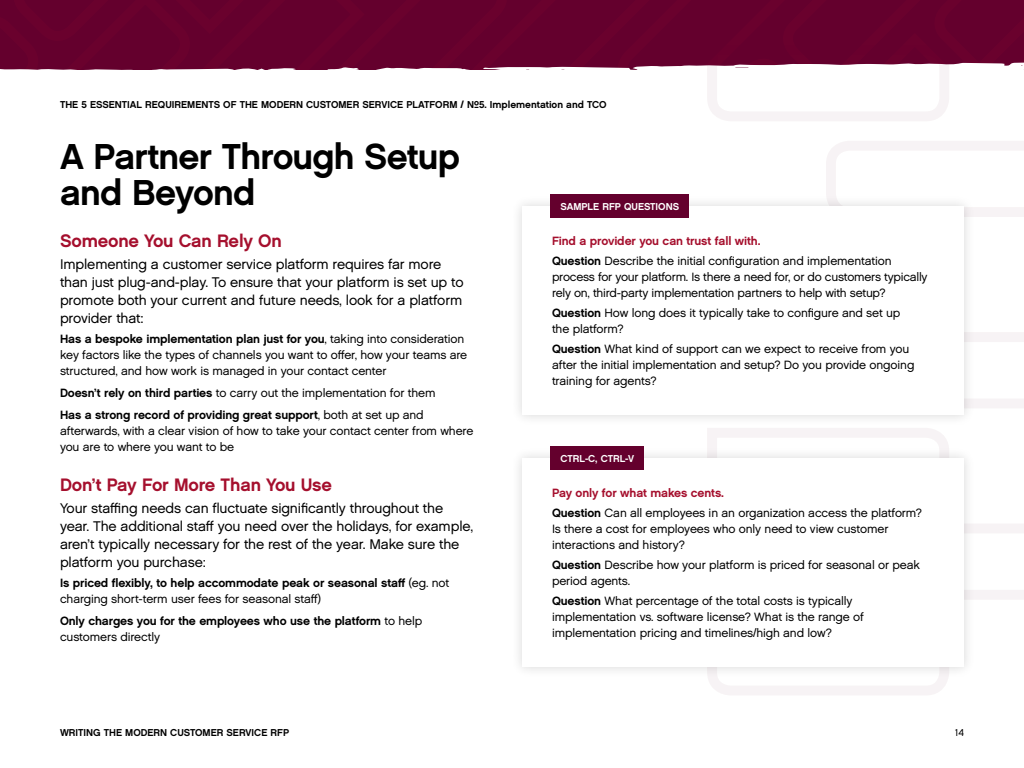
<style>
.page{position:relative;width:1024px;height:768px;background:#fff}
.page>*{position:absolute;margin:0;border:0;box-sizing:border-box;transform-origin:0 0}
.t1{font:36px/36px "Chalet New York Nineteen Sixty";letter-spacing:-.02em;color:#000}
.t2{font:18px "Chalet New York Nineteen Sixty";letter-spacing:-.01em;color:#a50f2d}
.t3{font:14px/18px "Chalet London Nineteen Sixty";letter-spacing:-.01em;color:#000}
.t4{font:12px/16px "Chalet London Nineteen Sixty";letter-spacing:-.01em;color:#000}
.t5{font:12px "Chalet New York Nineteen Sixty";letter-spacing:-.01em;color:#000}
.t6{font:12px "Chalet New York Nineteen Sixty";letter-spacing:-.01em;color:#a50f2d}
.t7{font:10px "Chalet New York Nineteen Sixty";color:#000}
.t8{font:10px "Chalet New York Nineteen Sixty";color:#fff}
.t9{font:10px "Chalet London Nineteen Sixty";color:#000}
.s1{font-family:"Chalet London Nineteen Sixty"}
.s2{font-family:"Chalet New York Nineteen Sixty"}
</style>
<div class="page">
<svg style="left:975px;top:332px;width:49px;height:76px"></svg>
<svg style="left:707px;top:428px;width:241px;height:18px"></svg>
<svg style="left:975px;top:524px;width:49px;height:75px"></svg>
<svg style="left:826px;top:141px;width:198px;height:76px"></svg>
<svg style="left:708px;top:678px;width:240px;height:17px"></svg>
<svg style="left:0;top:0;width:1024px;height:121px"></svg>
<div style="left:510px;top:194px;width:465px;height:232px;background:#f8f8f8"></div>
<div style="left:522px;top:206px;width:442px;height:209px;background:#fff"></div>
<div style="left:510px;top:446px;width:465px;height:232px;background:#f7f7f7"></div>
<div style="left:522px;top:458px;width:442px;height:209px;background:#fff"></div>
<div style="left:550px;top:194px;width:139px;height:24px;background:#64002d"></div>
<div style="left:550px;top:446px;width:94px;height:24px;background:#64002d"></div>
<p class="t7" style="left:60px;top:98px;width:548px">THE 5 ESSENTIAL REQUIREMENTS OF THE MODERN CUSTOMER SERVICE PLATFORM / №5. Implementation and TCO</p>
<h1 class="t1" style="left:60px;top:138px;width:402px">A Partner Through Setup and Beyond</h1>
<h2 class="t2" style="left:60px;top:229px;width:223px">Someone You Can Rely On</h2>
<p class="t3" style="left:60px;top:255px;width:405px">Implementing a customer service platform requires far more than just plug-and-play. To ensure that your platform is set up to promote both your current and future needs, look for a platform provider that:</p>
<p class="t5" style="left:60px;top:331px;width:406px">Has a bespoke implementation plan just for you<span class="s1">, taking into consideration</span></p>
<p class="t4" style="left:60px;top:347px;width:409px">key factors like the types of channels you want to offer, how your teams are structured, and how work is managed in your contact center</p>
<p class="t4" style="left:60px;top:385px;width:377px"><span class="s2">Doesn’t rely on third parties</span> to carry out the implementation for them</p>
<p class="t5" style="left:60px;top:407px;width:365px">Has a strong record of providing great support<span class="s1">, both at set up and</span></p>
<p class="t4" style="left:60px;top:423px;width:415px">afterwards, with a clear vision of how to take your contact center from where you are to where you want to be</p>
<h2 class="t2" style="left:60px;top:473px;width:273px">Don’t Pay For More Than You Use</h2>
<p class="t3" style="left:60px;top:499px;width:415px">Your staffing needs can fluctuate significantly throughout the year. The additional staff you need over the holidays, for example, aren’t typically necessary for the rest of the year. Make sure the platform you purchase:</p>
<p class="t5" style="left:60px;top:575px;width:391px">Is priced flexibly, to help accommodate peak or seasonal staff <span class="s1">(eg. not</span></p>
<p class="t4" style="left:60px;top:591px;width:263px">charging short-term user fees for seasonal staff)</p>
<p class="t5" style="left:60px;top:613px;width:364px">Only charges you for the employees who use the platform <span class="s1">to help</span></p>
<p class="t4" style="left:60px;top:629px;width:102px">customers directly</p>
<p class="t8" style="left:560px;top:200px;width:120px">SAMPLE RFP QUESTIONS</p>
<p class="t6" style="left:552px;top:233px;width:210px">Find a provider you can trust fall with.</p>
<p class="t4" style="left:552px;top:253px;width:377px"><span class="s2">Question</span> Describe the initial configuration and implementation process for your platform. Is there a need for, or do customers typically rely on, third-party implementation partners to help with setup?</p>
<p class="t4" style="left:552px;top:305px;width:350px"><span class="s2">Question</span> How long does it typically take to configure and set up the platform?</p>
<p class="t4" style="left:552px;top:341px;width:364px"><span class="s2">Question</span> What kind of support can we expect to receive from you after the initial implementation and setup? Do you provide ongoing training for agents?</p>
<p class="t8" style="left:560px;top:452px;width:75px">CTRL-C, CTRL-V</p>
<p class="t6" style="left:552px;top:485px;width:174px">Pay only for what makes cents.</p>
<p class="t4" style="left:552px;top:505px;width:372px"><span class="s2">Question</span> Can all employees in an organization access the platform?<br>Is there a cost for employees who only need to view customer interactions and history?</p>
<p class="t4" style="left:552px;top:557px;width:370px"><span class="s2">Question</span> Describe how your platform is priced for seasonal or peak period agents.</p>
<p class="t4" style="left:552px;top:593px;width:313px"><span class="s2">Question</span> What percentage of the total costs is typically implementation vs. software license? What is the range of implementation pricing and timelines/high and low?</p>
<p class="t7" style="left:60px;top:726px;width:231px">WRITING THE MODERN CUSTOMER SERVICE RFP</p>
<p class="t9" style="left:955px;top:726px;width:10px">14</p>
</div>
